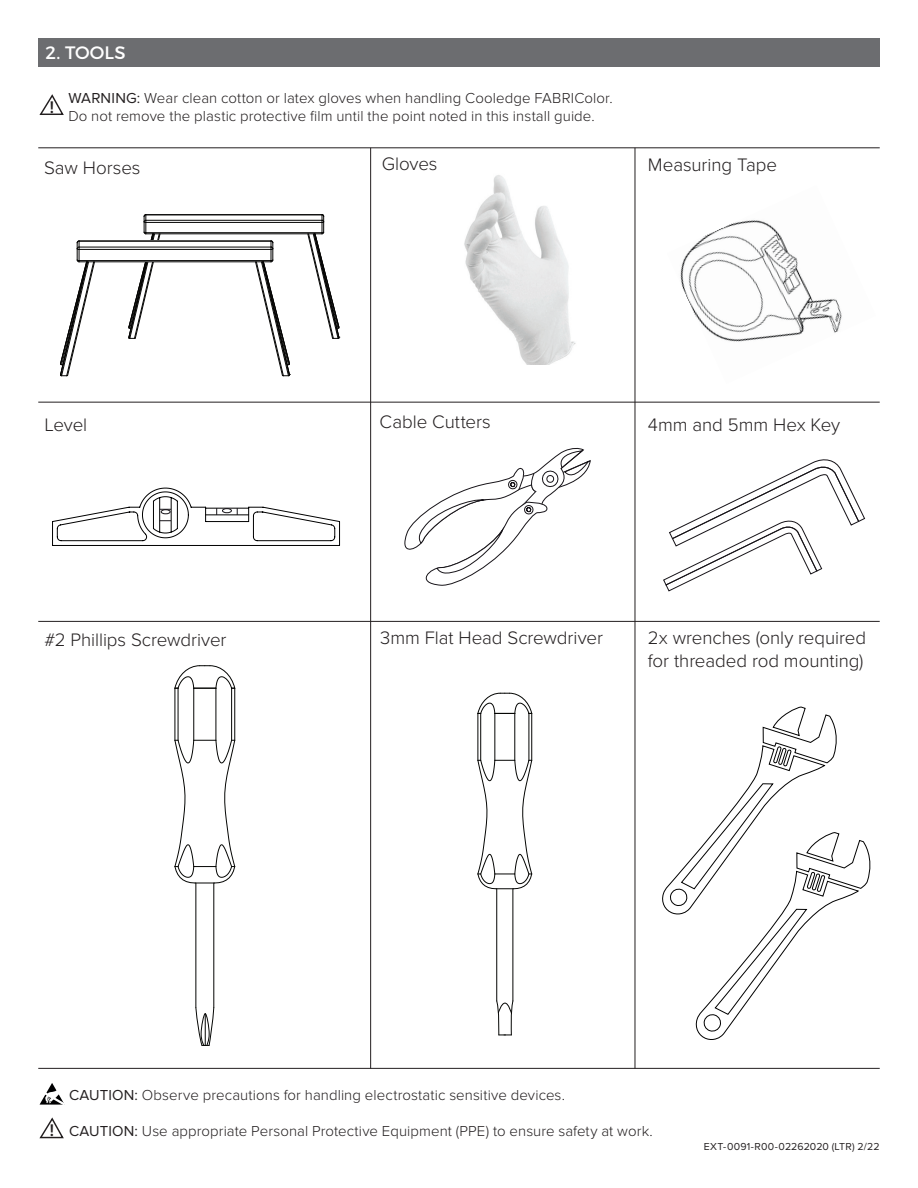
<style>
.page{position:relative;width:918px;height:1188px;background:#fff}
.page>*{position:absolute;margin:0;border:0;box-sizing:border-box;transform-origin:0 0}
.t1{font:300 18.75px/22.5px "Proxima Nova";letter-spacing:-.005em;color:#231f20}
.t2{font:18px "Montserrat";letter-spacing:.005em;color:#fff}
.t3{font:600 17.4px "Proxima Nova";color:#231f20}
.t4{font:300 15px/18px "Proxima Nova";letter-spacing:.005em;color:#231f20}
.t5{font:10.5px "Proxima Nova";letter-spacing:.01em;color:#231f20}
.s1{font-weight:400}
.s2{font-weight:600;font-size:17.4px}
</style>
<div class="page">
<div style="left:38px;top:38px;width:842px;height:29px;background:#6c6d70"></div>
<svg style="left:40px;top:1083px;width:25px;height:22px"></svg>
<svg style="left:39px;top:94px;width:25px;height:21px"></svg>
<svg style="left:39px;top:1117px;width:25px;height:22px"></svg>
<img style="left:464px;top:175px;width:112px;height:189px">
<img style="left:680px;top:220px;width:162px;height:122px">
<hr style="left:38px;top:402px;width:842px;height:1px;background:#231f20">
<hr style="left:38px;top:621px;width:842px;height:1px;background:#231f20">
<hr style="left:38px;top:1068px;width:842px;height:1px;background:#231f20">
<hr style="left:146px;top:215px;width:177px;height:1px;background:#050504">
<hr style="left:146px;top:220px;width:177px;height:1px;background:#050504">
<hr style="left:146px;top:222px;width:177px;height:1px;background:#050504">
<hr style="left:146px;top:232px;width:176px;height:1px;background:#050504">
<hr style="left:146px;top:214px;width:176px;height:1px;background:#050504">
<hr style="left:146px;top:234px;width:176px;height:1px;background:#050504">
<svg style="left:128px;top:214px;width:32px;height:125px"></svg>
<svg style="left:307px;top:214px;width:33px;height:125px"></svg>
<div style="left:138px;top:240px;width:24px;height:22px;background:#fff"></div>
<hr style="left:79px;top:247px;width:193px;height:1px;background:#050504">
<hr style="left:79px;top:249px;width:193px;height:1px;background:#050504">
<hr style="left:79px;top:260px;width:192px;height:1px;background:#050504">
<hr style="left:79px;top:241px;width:192px;height:1px;background:#050504">
<hr style="left:79px;top:262px;width:192px;height:1px;background:#050504">
<svg style="left:60px;top:241px;width:35px;height:135px"></svg>
<svg style="left:255px;top:241px;width:35px;height:135px"></svg>
<svg style="left:636px;top:706px;width:244px;height:363px"></svg>
<svg style="left:404px;top:447px;width:187px;height:139px"></svg>
<svg style="left:52px;top:488px;width:288px;height:58px"></svg>
<hr style="left:234px;top:688px;width:1px;height:52px;background:#040503">
<hr style="left:175px;top:688px;width:1px;height:52px;background:#040503">
<hr style="left:196px;top:883px;width:1px;height:125px;background:#040503">
<hr style="left:214px;top:883px;width:1px;height:125px;background:#040503">
<hr style="left:178px;top:688px;width:1px;height:52px;background:#040503">
<hr style="left:193px;top:688px;width:1px;height:52px;background:#040503">
<hr style="left:216px;top:688px;width:1px;height:52px;background:#040503">
<hr style="left:231px;top:688px;width:1px;height:52px;background:#040503">
<svg style="left:174px;top:740px;width:61px;height:144px"></svg>
<svg style="left:174px;top:665px;width:61px;height:24px"></svg>
<svg style="left:195px;top:1007px;width:19px;height:39px"></svg>
<hr style="left:205px;top:1014px;width:1px;height:31px;background:#040503">
<hr style="left:531px;top:713px;width:1px;height:47px;background:#040503">
<hr style="left:478px;top:713px;width:1px;height:47px;background:#040503">
<hr style="left:496px;top:889px;width:1px;height:112px;background:#040503">
<hr style="left:513px;top:889px;width:1px;height:112px;background:#040503">
<hr style="left:480px;top:713px;width:1px;height:47px;background:#040503">
<hr style="left:495px;top:713px;width:1px;height:47px;background:#040503">
<hr style="left:515px;top:713px;width:1px;height:47px;background:#040503">
<hr style="left:529px;top:713px;width:1px;height:47px;background:#040503">
<svg style="left:477px;top:760px;width:55px;height:130px"></svg>
<svg style="left:477px;top:693px;width:55px;height:21px"></svg>
<svg style="left:496px;top:1000px;width:17px;height:36px"></svg>
<hr style="left:38px;top:147px;width:842px;height:1px;background:#231f20">
<hr style="left:370px;top:148px;width:1px;height:921px;background:#231f20">
<hr style="left:635px;top:148px;width:1px;height:921px;background:#231f20">
<svg style="left:635px;top:397px;width:231px;height:195px"></svg>
<p class="t2" style="left:45px;top:41px;width:82px">2. TOOLS</p>
<p class="t3" style="left:50px;top:97px;width:6px">!</p>
<p class="t4" style="left:68px;top:89px;width:546px"><span class="s1">WARNING:</span> Wear clean cotton or latex gloves when handling Cooledge FABRIColor.<br>Do not remove the plastic protective film until the point noted in this install guide.</p>
<p class="t1" style="left:44px;top:157px;width:98px">Saw Horses</p>
<p class="t1" style="left:382px;top:153px;width:57px">Gloves</p>
<p class="t1" style="left:648px;top:154px;width:131px">Measuring Tape</p>
<p class="t1" style="left:44px;top:413px;width:44px">Level</p>
<p class="t1" style="left:380px;top:410px;width:113px">Cable Cutters</p>
<p class="t1" style="left:648px;top:413px;width:194px">4mm and 5mm Hex Key</p>
<p class="t1" style="left:44px;top:629px;width:184px">#2 Phillips Screwdriver</p>
<p class="t1" style="left:380px;top:627px;width:224px">3mm Flat Head Screwdriver</p>
<p class="t1" style="left:648px;top:627px;width:220px">2x wrenches (only required for threaded rod mounting)</p>
<p class="t4" style="left:69px;top:1087px;width:497px"><span class="s1">CAUTION:</span> Observe precautions for handling electrostatic sensitive devices.</p>
<p class="t4" style="left:50px;top:1122px;width:604px"><span class="s2">!</span> <span class="s1">CAUTION:</span> Use appropriate Personal Protective Equipment (PPE) to ensure safety at work.</p>
<p class="t5" style="left:704px;top:1140px;width:177px">EXT-0091-R00-02262020 (LTR) 2/22</p>
</div>
